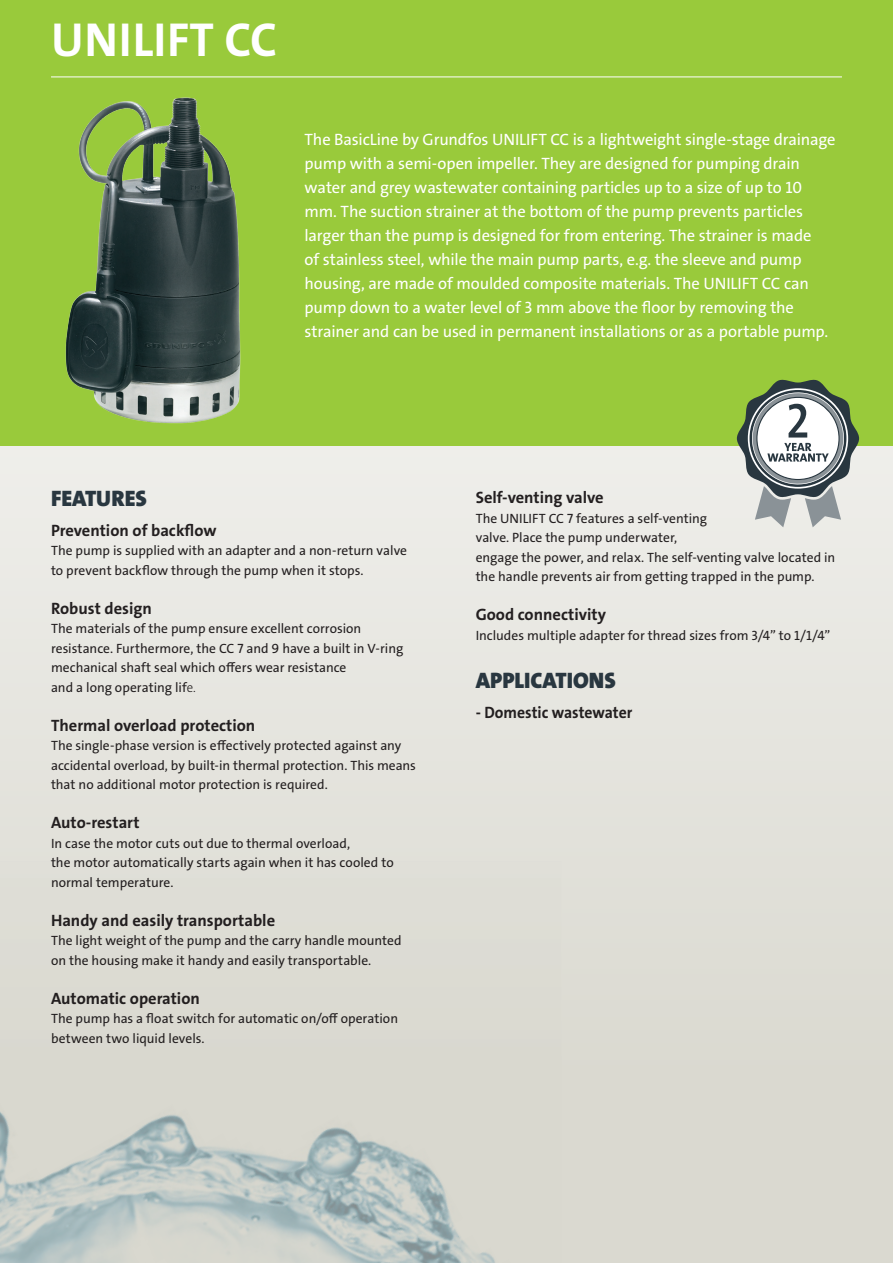
<style>
.page{position:relative;width:893px;height:1263px;background:#fff}
.page>*{position:absolute;margin:0;border:0;box-sizing:border-box;transform-origin:0 0}
.t1{font:48px "Grundfos The Sans V2 OT 7 B";letter-spacing:.015em;color:#fff}
.t2{font:22.5px "Grundfos The Sans OT 9 BL";color:#293740}
.t3{font:16.5px/24px "Grundfos The Sans OT 5 R";letter-spacing:-.01em;color:#fff}
.t4{font:16.5px "Grundfos The Sans V2 OT 7 B";color:#231f20}
.t5{font:16.5px "Grundfos The Sans V2 OT 7 B";color:#231f20;scale:.95 1}
.t6{font:13.5px/19.5px "Grundfos The Sans OT 5 R";color:#231f20}
.s1{font-family:"Grundfos The Sans V2 OT 3 L"}
</style>
<div class="page">
<div style="left:0;top:0;width:893px;height:1263px;background:linear-gradient(to right,#eaeae5,#e1e0d9)"></div>
<div style="left:0;top:0;width:893px;height:445px;background:#99ca3b"></div>
<hr style="left:51px;top:77px;width:791px;height:1px;background:#fff">
<svg style="left:737px;top:379px;width:122px;height:148px"></svg>
<img style="left:0;top:861px;width:561px;height:402px">
<img style="left:62px;top:76px;width:243px;height:348px">
<p class="t1" style="left:51px;top:9px;width:228px">UNILIFT CC</p>
<p class="t3" style="left:305px;top:128px;width:532px">The BasicLine by Grundfos UNILIFT CC is a lightweight single-stage drainage pump with a semi-open impeller. They are designed for pumping drain water and grey wastewater containing particles up to a size of up to 10 mm. The suction strainer at the bottom of the pump prevents particles larger than the pump is designed for from entering. The strainer is made<br>of stainless steel, while the main pump parts, e.g. the sleeve and pump housing, are made of moulded composite materials. The UNILIFT CC can pump down to a water level of 3 mm above the floor by removing the strainer and can be used in permanent installations or as a portable pump.</p>
<p class="t2" style="left:51px;top:484px;width:97px">FEATURES</p>
<p class="t4" style="left:51px;top:520px;width:167px">Prevention of backflow</p>
<p class="t6" style="left:51px;top:541px;width:358px">The pump is supplied with an adapter and a non-return valve to prevent backflow through the pump when it stops.</p>
<p class="t4" style="left:51px;top:598px;width:102px">Robust design</p>
<p class="t6" style="left:51px;top:619px;width:312px">The materials of the pump ensure excellent corrosion</p>
<p class="t6" style="left:51px;top:639px;width:354px">resistance. Furthermore, the CC 7 and 9 have a built in V-ring mechanical shaft seal which offers wear resistance</p>
<p class="t6" style="left:51px;top:678px;width:146px">and a long operating lif<span class="s1">e.</span></p>
<p class="t4" style="left:51px;top:715px;width:206px">Thermal overload protection</p>
<p class="t6" style="left:51px;top:736px;width:366px">The single-phase version is effectively protected against any accidental overload, by built-in thermal protection. This means that no additional motor protection is required.</p>
<p class="t4" style="left:51px;top:812px;width:90px">Auto-restart</p>
<p class="t6" style="left:51px;top:834px;width:301px">In case the motor cuts out due to thermal overload,</p>
<p class="t6" style="left:51px;top:853px;width:344px">the motor automatically starts again when it has cooled to normal temperature.</p>
<p class="t4" style="left:51px;top:910px;width:226px">Handy and easily transportable</p>
<p class="t6" style="left:51px;top:931px;width:352px">The light weight of the pump and the carry handle mounted on the housing make it handy and easily transportable.</p>
<p class="t4" style="left:51px;top:988px;width:150px">Automatic operation</p>
<p class="t6" style="left:51px;top:1009px;width:349px">The pump has a float switch for automatic on/off operation between two liquid levels.</p>
<p class="t4" style="left:476px;top:487px;width:130px">Self-venting valve</p>
<p class="t6" style="left:476px;top:509px;width:361px">The UNILIFT CC 7 features a self-venting<br>valve. Place the pump underwater,<br>engage the power, and relax. The self-venting valve located in the handle prevents air from getting trapped in the pump.</p>
<p class="t4" style="left:476px;top:604px;width:132px">Good connectivity</p>
<p class="t6" style="left:476px;top:626px;width:356px">Includes multiple adapter for thread sizes from 3/4” to 1/1/4”</p>
<p class="t2" style="left:476px;top:666px;width:141px">APPLICATIONS</p>
<p class="t5" style="left:476px;top:702px;width:166px">- Domestic wastewater</p>
</div>
